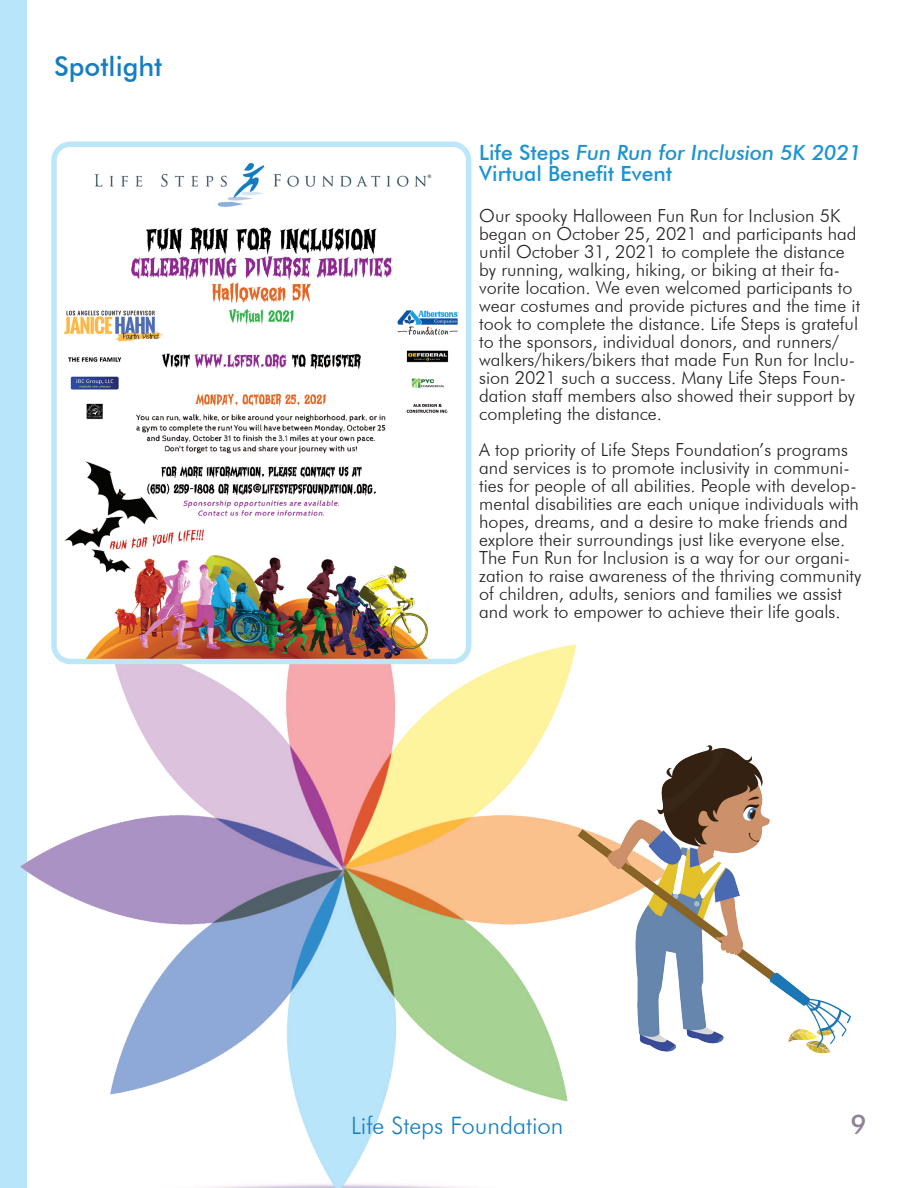
<style>
.page{position:relative;width:918px;height:1188px;background:#fff}
.page>*{position:absolute;margin:0;border:0;box-sizing:border-box;transform-origin:0 0}
.t1{font:500 27px "Futura BT";color:#177dc2}
.t2{font:500 27px "Futura BT";color:#908399}
.t3{font:300 24px "Futura BT";color:#177dc2}
.t4{font:500 21px/21px "Futura BT";color:#1c94d3}
.t5{font:300 18px/18px "Futura BT";color:#231f20}
.s1{font-style:italic}
</style>
<div class="page">
<div style="left:0;top:0;width:27px;height:1188px;background:#b9e5fa"></div>
<img style="left:20px;top:522px;width:557px;height:666px">
<img style="left:54px;top:148px;width:415px;height:514px">
<div style="left:51px;top:142px;width:420px;height:522px;border:5px solid #bce6fa;border-radius:16px"></div>
<img style="left:568px;top:736px;width:283px;height:337px">
<p class="t1" style="left:54px;top:50px;width:110px">Spotlight</p>
<p class="t4" style="left:479px;top:142px;width:384px">Life Steps <span class="s1">Fun Run for Inclusion 5K 2021<br></span>Virtual Benefit Event</p>
<p class="t5" style="left:479px;top:206px;width:382px">Our spooky Halloween Fun Run for Inclusion 5K began on October 25, 2021 and participants had until October 31, 2021 to complete the distance by running, walking, hiking, or biking at their fa&shy;vorite location. We even welcomed participants to wear costumes and provide pictures and the time it took to complete the distance. Life Steps is grateful to the sponsors, individual donors, and runners/ walkers/hikers/bikers that made Fun Run for Inclu&shy;sion 2021 such a success. Many Life Steps Foun&shy;dation staff members also showed their support by completing the distance.</p>
<p class="t5" style="left:479px;top:440px;width:384px">A top priority of Life Steps Foundation’s programs and services is to promote inclusivity in communi&shy;ties for people of all abilities. People with develop&shy;mental disabilities are each unique individuals with hopes, dreams, and a desire to make friends and explore their surroundings just like everyone else.<br>The Fun Run for Inclusion is a way for our organi&shy;zation to raise awareness of the thriving community of children, adults, seniors and families we assist and work to empower to achieve their life goals.</p>
<p class="t3" style="left:351px;top:1111px;width:214px">Life Steps Foundation</p>
<p class="t2" style="left:851px;top:1108px;width:18px">9</p>
</div>
